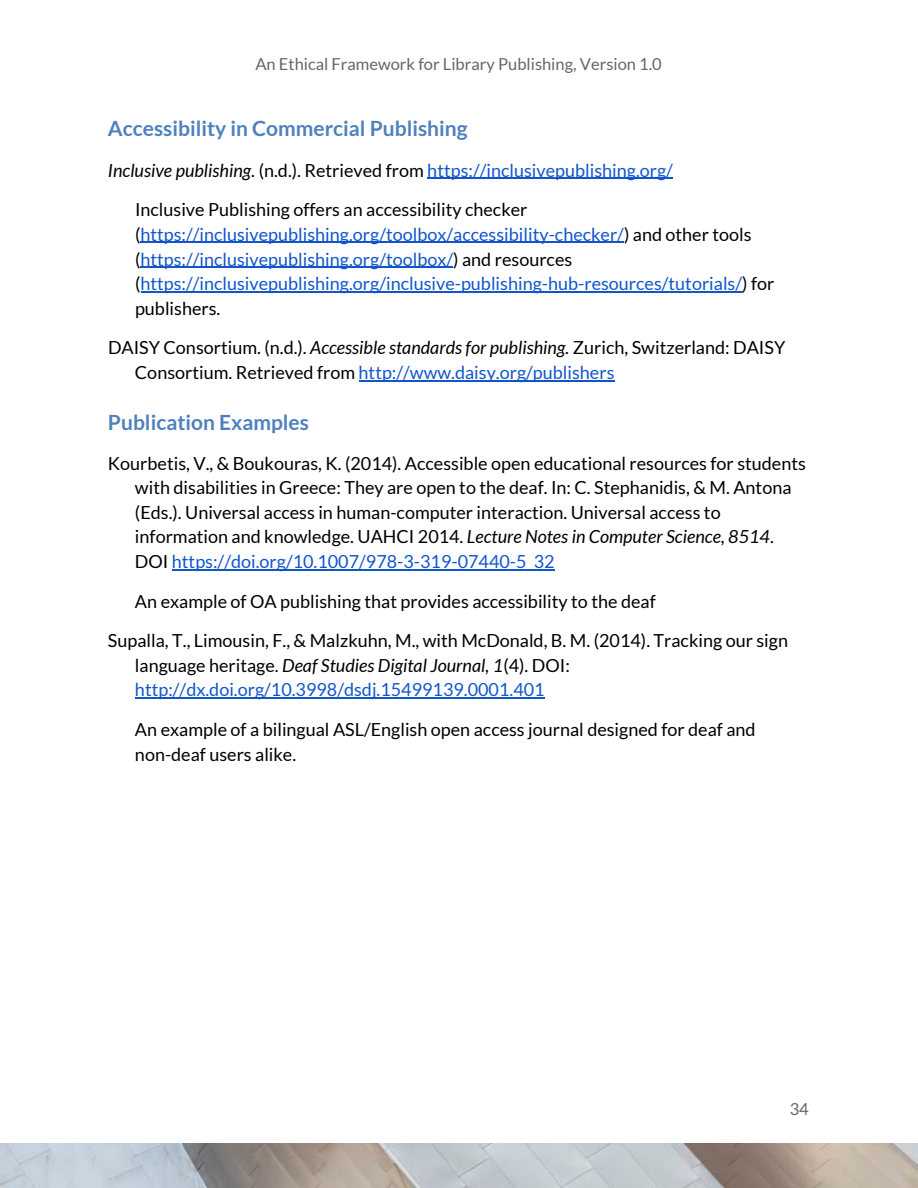
<style>
.page{position:relative;width:918px;height:1188px;background:#fff}
.page>*{position:absolute;margin:0;border:0;box-sizing:border-box;transform-origin:0 0}
.t1{font:700 21px "Lato";color:#4f81bd}
.t2{font:18px/24.5px "Lato";color:#000}
.t3{font:18px/24.8px "Lato";color:#15c}
.t4{font:16.5px "Lato";color:#666}
.s1{font-style:italic}
.s2{color:#15c}
.s3{color:#000}
.s4{font-style:italic;color:#000}
</style>
<div class="page">
<hr style="left:427px;top:178px;width:246px;height:1px;background:#15c">
<hr style="left:141px;top:242px;width:483px;height:1px;background:#15c">
<hr style="left:141px;top:267px;width:312px;height:1px;background:#15c">
<hr style="left:141px;top:291px;width:601px;height:1px;background:#15c">
<hr style="left:359px;top:380px;width:255px;height:1px;background:#15c">
<hr style="left:172px;top:569px;width:383px;height:1px;background:#15c">
<hr style="left:135px;top:697px;width:409px;height:2px;background:#15c">
<img style="left:0;top:1144px;width:918px;height:44px">
<p class="t4" style="left:255px;top:53px;width:408px">An Ethical Framework for Library Publishing, Version 1.0</p>
<p class="t1" style="left:108px;top:115px;width:361px">Accessibility in Commercial Publishing</p>
<p class="t2" style="left:135px;top:150px;width:540px;line-height:39.3px;text-indent:-27px"><span class="s1">Inclusive publishing.</span> (n.d.). Retrieved from <span class="s2">https://inclusivepublishing.org/<br></span>Inclusive Publishing offers an accessibility checker</p>
<p class="t3" style="left:135px;top:221px;width:641px"><span class="s3">(</span>https://inclusivepublishing.org/toolbox/accessibility-checker/<span class="s3">) and other tools (</span>https://inclusivepublishing.org/toolbox/<span class="s3">) and resources (</span>https://inclusivepublishing.org/inclusive-publishing-hub-resources/tutorials/<span class="s3">) for publishers.</span></p>
<p class="t2" style="left:135px;top:335px;width:652px;text-indent:-27px">DAISY Consortium. (n.d.). <span class="s1">Accessible standards for publishing.</span> Zurich, Switzerland: DAISY<br>Consortium. Retrieved from <span class="s2">http://www.daisy.org/publishers</span></p>
<p class="t1" style="left:108px;top:409px;width:202px">Publication Examples</p>
<p class="t2" style="left:135px;top:451px;width:672px;text-indent:-27px">Kourbetis, V., &amp; Boukouras, K. (2014). Accessible open educational resources for students with disabilities in Greece: They are open to the deaf. In: C. Stephanidis, &amp; M. Antona (Eds.). Universal access in human-computer interaction. Universal access to information and knowledge. UAHCI 2014. <span class="s1">Lecture Notes in Computer Science, 8514</span>.<br>DOI <span class="s2">https://doi.org/10.1007/978-3-319-07440-5_32</span></p>
<p class="t2" style="left:108px;top:581px;width:682px;line-height:39.3px;text-indent:27px">An example of OA publishing that provides accessibility to the deaf<br>Supalla, T., Limousin, F., &amp; Malzkuhn, M., with McDonald, B. M. (2014). Tracking our sign</p>
<p class="t3" style="left:135px;top:652px;width:436px"><span class="s3">language heritage.</span> <span class="s4">Deaf Studies Digital Journal, 1</span><span class="s3">(4). DOI: </span>http://dx.doi.org/10.3998/dsdj.15499139.0001.401</p>
<p class="t2" style="left:135px;top:716px;width:622px">An example of a bilingual ASL/English open access journal designed for deaf and non-deaf users alike.</p>
<p class="t4" style="left:790px;top:1099px;width:21px">34</p>
</div>
